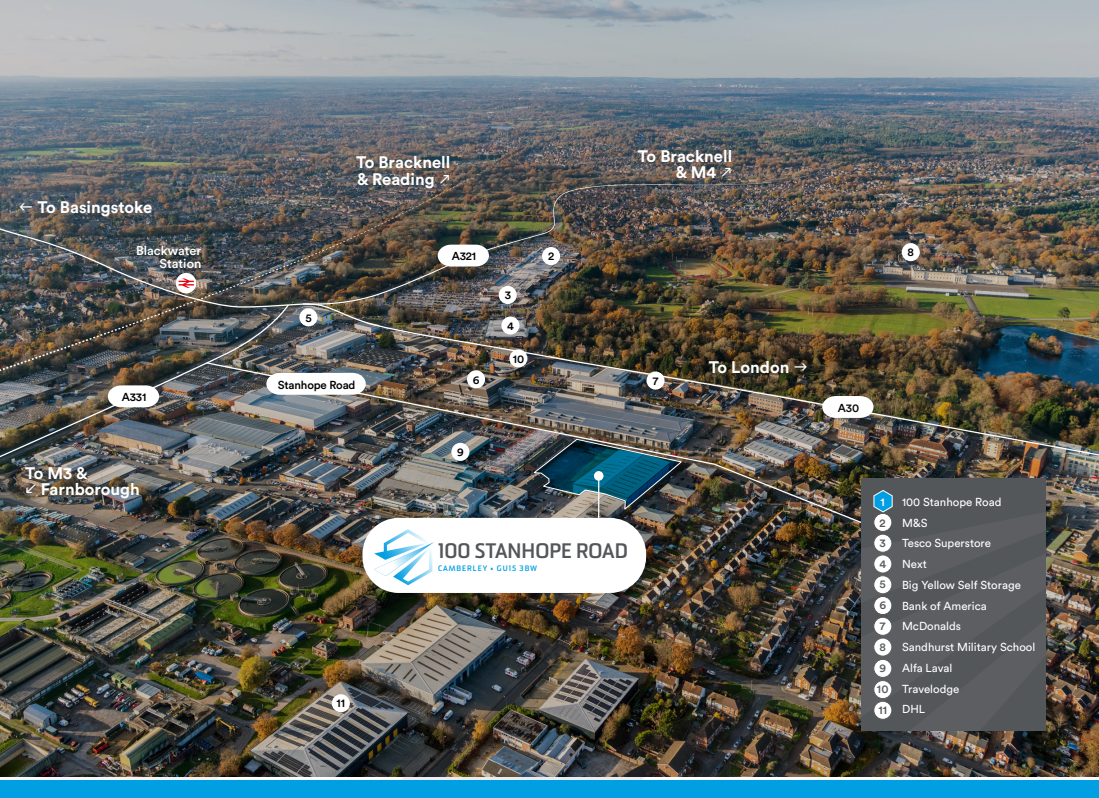
<style>
.page{position:relative;width:1099px;height:798px;background:#fff}
.page>*{position:absolute;margin:0;border:0;box-sizing:border-box;transform-origin:0 0}
.t1{font:700 20.38px "Sommet";color:#54575a}
.t2{font:700 16.62px/16.6px "Circular Pro";color:#fff}
.t3{font:500 12.75px/12.8px "Circular Pro";color:#fff;text-align:right}
.t4{font:11.5px/20.8px "Circular Pro";color:#fff}
.t5{font:500 11.5px "Circular Pro";letter-spacing:-.015em;color:#000}
.t6{font:500 11.5px/20.9px "Circular Pro";color:#54575a}
.t7{font:500 11.5px "Circular Pro";color:#fff}
.t8{font:700 7.62px "Sommet";letter-spacing:.125em;color:#009ee2}
</style>
<div class="page">
<img style="left:0;top:0;width:1098px;height:776px">
<img style="left:535px;top:205px;width:563px;height:156px">
<img style="left:535px;top:163px;width:325px;height:142px">
<img style="left:0;top:407px;width:205px;height:78px">
<img style="left:205px;top:361px;width:376px;height:163px">
<div style="left:362px;top:517px;width:284px;height:75px;background:#fff;border-radius:36px"></div>
<div style="left:542px;top:247px;width:18px;height:18px;background:#fff;border-radius:50%"></div>
<div style="left:332px;top:694px;width:18px;height:18px;background:#fff;border-radius:50%"></div>
<div style="left:901px;top:243px;width:18px;height:18px;background:#fff;border-radius:50%"></div>
<div style="left:451px;top:442px;width:18px;height:18px;background:#fff;border-radius:50%"></div>
<svg style="left:374px;top:529px;width:60px;height:56px"></svg>
<img style="left:580px;top:490px;width:191px;height:286px">
<img style="left:581px;top:361px;width:517px;height:307px">
<img style="left:771px;top:520px;width:327px;height:256px">
<div style="left:0;top:780px;width:1098px;height:17px;background:#009fe3"></div>
<svg style="left:795px;top:364px;width:12px;height:7px"></svg>
<img style="left:0;top:142px;width:535px;height:265px">
<svg style="left:722px;top:168px;width:9px;height:9px"></svg>
<h2 class="t2" style="left:37px;top:198px;width:116px">To Basingstoke</h2>
<h2 class="t2" style="left:356px;top:153px;width:96px">To Bracknell &amp; Reading</h2>
<h2 class="t2" style="left:675px;top:147px;width:58px;text-indent:-38px">To Bracknell &amp; M4</h2>
<p class="t3" style="left:136px;top:244px;width:67px">Blackwater<br>Station</p>
<p class="t5" style="left:548px;top:248px;width:8px">2</p>
<p class="t5" style="left:504px;top:287px;width:8px">3</p>
<p class="t5" style="left:507px;top:318px;width:8px">4</p>
<p class="t5" style="left:451px;top:248px;width:26px">A321</p>
<p class="t5" style="left:305px;top:309px;width:8px">5</p>
<p class="t5" style="left:122px;top:389px;width:26px">A331</p>
<h2 class="t2" style="left:25px;top:463px;width:64px">To M3 &amp;</h2>
<h2 class="t2" style="left:25px;top:480px;width:116px">● Farnborough</h2>
<p class="t5" style="left:278px;top:376px;width:79px">Stanhope Road</p>
<p class="t5" style="left:473px;top:371px;width:8px">6</p>
<p class="t5" style="left:457px;top:444px;width:8px">9</p>
<p class="t5" style="left:513px;top:350px;width:13px">10</p>
<h1 class="t1" style="left:438px;top:538px;width:191px">100 STANHOPE ROAD</h1>
<p class="t8" style="left:438px;top:563px;width:101px">CAMBERLEY • GU15 3BW</p>
<p class="t5" style="left:652px;top:373px;width:7px">7</p>
<h2 class="t2" style="left:708px;top:358px;width:82px">To London</h2>
<p class="t5" style="left:336px;top:695px;width:10px">11</p>
<p class="t5" style="left:907px;top:244px;width:8px">8</p>
<p class="t5" style="left:837px;top:399px;width:23px">A30</p>
<p class="t7" style="left:880px;top:493px;width:6px">1</p>
<p class="t6" style="left:876px;top:532px;width:13px">3<br>4<br>5<br>6<br>7<br>8<br>9<br>10<br>11</p>
<p class="t6" style="left:879px;top:511px;width:8px">2</p>
<p class="t4" style="left:902px;top:490px;width:135px">100 Stanhope Road<br>M&amp;S<br>Tesco Superstore<br>Next<br>Big Yellow Self Storage<br>Bank of America<br>McDonalds<br>Sandhurst Military School<br>Alfa Laval<br>Travelodge<br>DHL</p>
<p class="t6" style="left:1040px;top:573px;width:12px">13</p>
</div>
